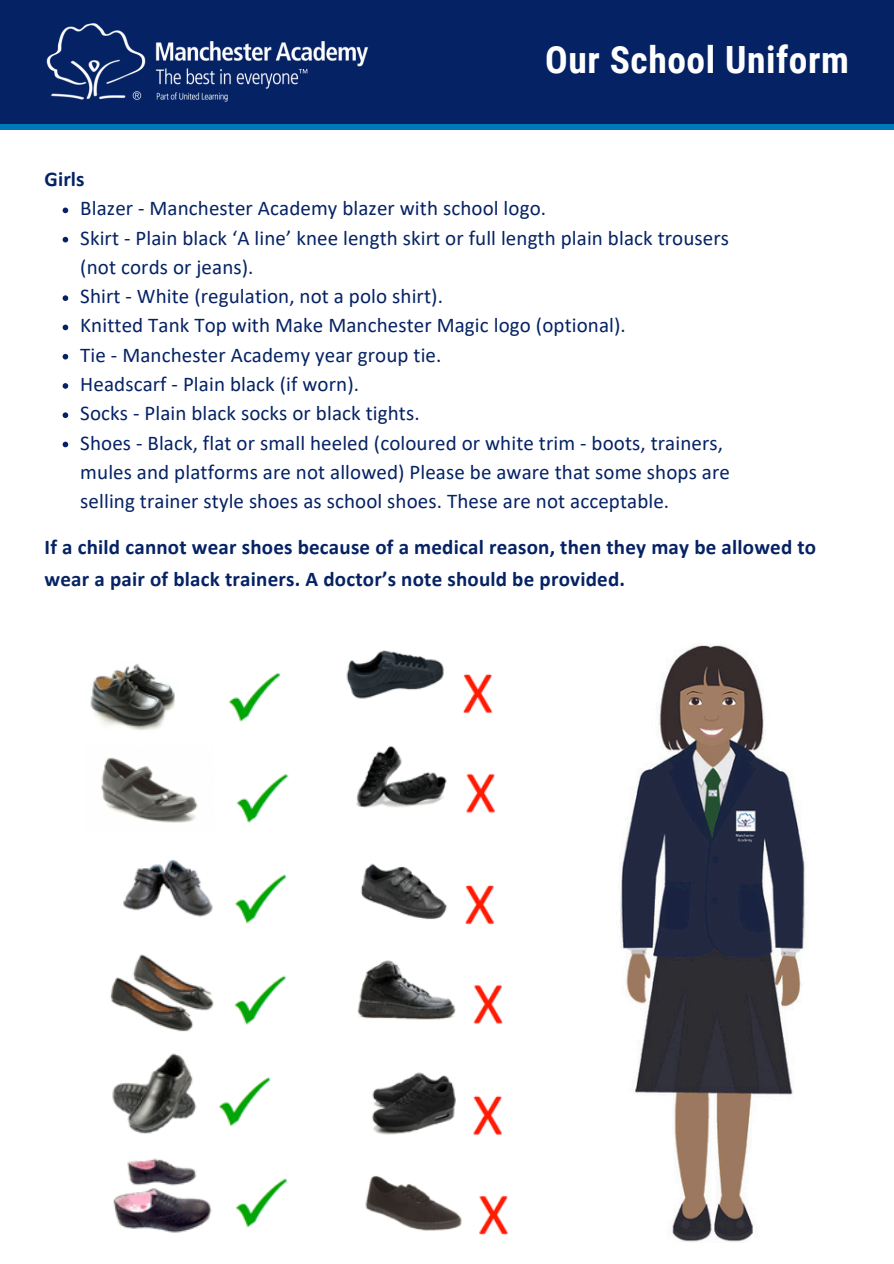
<style>
.page{position:relative;width:894px;height:1264px;background:#fff}
.page>*{position:absolute;margin:0;border:0;box-sizing:border-box;transform-origin:0 0}
.t1{font:700 37.5px "Roboto Condensed";letter-spacing:.015em;color:#fff}
.t2{font:21px/29.2px "Calibri";letter-spacing:.005em;color:#052264}
.t3{font:700 21px/31.5px "Calibri";letter-spacing:.01em;color:#052264}
</style>
<div class="page">
<div style="left:0;top:0;width:893px;height:124px;background:#052264"></div>
<div style="left:0;top:124px;width:893px;height:6px;background:#0079bc"></div>
<img style="left:46px;top:23px;width:323px;height:79px">
<svg style="left:63px;top:207px;width:5px;height:6px"></svg>
<svg style="left:63px;top:237px;width:5px;height:5px"></svg>
<svg style="left:63px;top:295px;width:5px;height:6px"></svg>
<svg style="left:63px;top:324px;width:5px;height:6px"></svg>
<svg style="left:63px;top:354px;width:5px;height:5px"></svg>
<svg style="left:63px;top:383px;width:5px;height:6px"></svg>
<svg style="left:63px;top:412px;width:5px;height:6px"></svg>
<svg style="left:63px;top:441px;width:5px;height:6px"></svg>
<img style="left:620px;top:645px;width:185px;height:597px">
<img style="left:90px;top:664px;width:199px;height:569px">
<img style="left:346px;top:650px;width:162px;height:585px">
<p class="t1" style="left:545px;top:39px;width:305px">Our School Uniform</p>
<h1 class="t3" style="left:45px;top:165px;width:41px">Girls</h1>
<h2 class="t2" style="left:80px;top:195px;width:467px">Blazer - Manchester Academy blazer with school logo.</h2>
<p class="t2" style="left:80px;top:225px;width:650px">Skirt - Plain black ‘A line’ knee length skirt or full length plain black trousers (not cords or jeans).</p>
<p class="t2" style="left:80px;top:283px;width:364px">Shirt - White (regulation, not a polo shirt).</p>
<p class="t2" style="left:80px;top:312px;width:547px">Knitted Tank Top with Make Manchester Magic logo (optional).</p>
<p class="t2" style="left:80px;top:342px;width:362px">Tie - Manchester Academy year group tie.</p>
<p class="t2" style="left:80px;top:371px;width:280px">Headscarf - Plain black (if worn).</p>
<p class="t2" style="left:80px;top:400px;width:341px">Socks - Plain black socks or black tights.</p>
<p class="t2" style="left:80px;top:429px;width:651px">Shoes - Black, flat or small heeled (coloured or white trim - boots, trainers, mules and platforms are not allowed) Please be aware that some shops are selling trainer style shoes as school shoes. These are not acceptable.</p>
<p class="t3" style="left:45px;top:533px;width:773px">If a child cannot wear shoes because of a medical reason, then they may be allowed to wear a pair of black trainers. A doctor’s note should be provided.</p>
</div>
